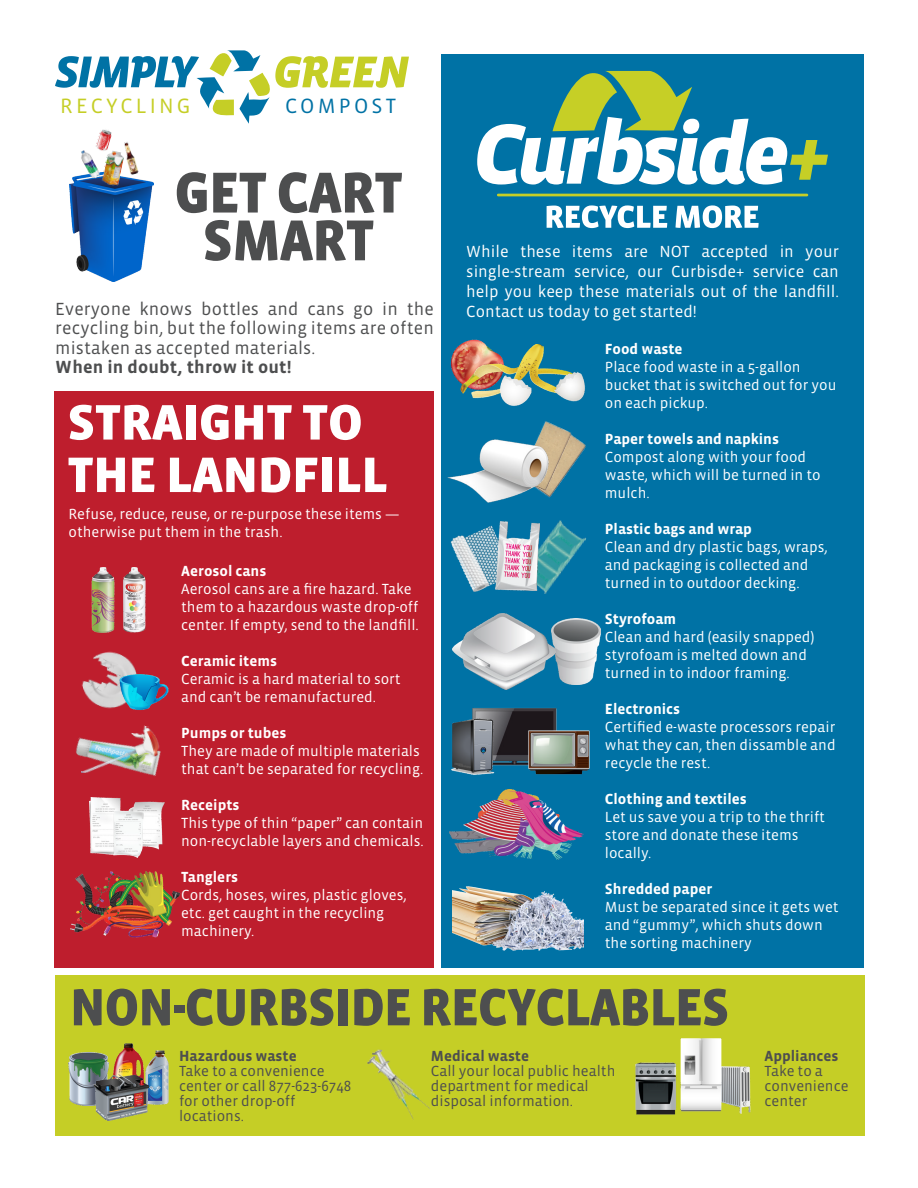
<style>
.page{position:relative;width:918px;height:1188px;background:#fff}
.page>*{position:absolute;margin:0;border:0;box-sizing:border-box;transform-origin:0 0}
.t1{font:900 58.95px/47.7px "Vista Sans OTCE";letter-spacing:-.02em;color:#4d4e4f;text-align:center;scale:.95 1}
.t2{font:900 53.7px "Vista Sans OTCE";letter-spacing:-.02em;color:#4d4e4f;scale:.95 1}
.t3{font:900 51px/52.5px "Vista Sans OTCE";letter-spacing:-.01em;color:#fff}
.t4{font:21.3px "Vista Sans OTCE";letter-spacing:.15em;color:#c5ce26}
.t5{font:21.15px "Vista Sans OTCE";letter-spacing:.15em;color:#0072a5}
.t6{font:18px/19.5px "Vista Sans OTCE";letter-spacing:.01em;color:#4d4e4f;text-align:justify}
.t7{font:700 18px "Vista Sans OTCE";letter-spacing:.01em;color:#4d4e4f}
.t8{font:16.5px/19.8px "Vista Sans OTCE";color:#fff;text-align:justify}
.t9{font:15px/18px "Vista Sans OTCE";color:#fff}
.t10{font:15px/15px "Vista Sans OTCE";color:#4d4e4f}
.t11{font:700 15px "Vista Sans OTCE";color:#fff}
.t12{font:700 15px "Vista Sans OTCE";color:#4d4e4f}
</style>
<div class="page">
<div style="left:55px;top:975px;width:810px;height:161px;background:#c5ce26"></div>
<img style="left:725px;top:1066px;width:26px;height:48px">
<img style="left:680px;top:1038px;width:45px;height:74px">
<img style="left:635px;top:1058px;width:47px;height:57px">
<img style="left:367px;top:1049px;width:64px;height:71px">
<img style="left:69px;top:1053px;width:39px;height:52px">
<img style="left:113px;top:1043px;width:31px;height:31px">
<img style="left:145px;top:1050px;width:24px;height:55px">
<img style="left:94px;top:1074px;width:54px;height:46px">
<div style="left:441px;top:54px;width:423px;height:914px;background:#0072a5"></div>
<img style="left:450px;top:339px;width:35px;height:36px">
<img style="left:454px;top:344px;width:98px;height:55px">
<img style="left:496px;top:371px;width:39px;height:35px">
<img style="left:552px;top:368px;width:33px;height:34px">
<img style="left:450px;top:790px;width:134px;height:70px">
<img style="left:518px;top:520px;width:68px;height:74px">
<img style="left:450px;top:525px;width:68px;height:67px">
<img style="left:496px;top:523px;width:43px;height:67px">
<img style="left:515px;top:708px;width:42px;height:58px">
<img style="left:451px;top:708px;width:64px;height:82px">
<img style="left:524px;top:718px;width:66px;height:57px">
<img style="left:550px;top:423px;width:36px;height:74px">
<img style="left:447px;top:421px;width:103px;height:102px">
<svg style="left:477px;top:71px;width:351px;height:114px"></svg>
<hr style="left:497px;top:194px;width:311px;height:2px;background:#c6cf26">
<svg style="left:547px;top:205px;width:120px;height:23px"></svg>
<svg style="left:676px;top:205px;width:83px;height:23px"></svg>
<img style="left:452px;top:613px;width:99px;height:76px">
<img style="left:551px;top:618px;width:49px;height:66px">
<img style="left:452px;top:886px;width:132px;height:65px">
<div style="left:54px;top:391px;width:380px;height:577px;background:#be1e2d"></div>
<img style="left:70px;top:871px;width:111px;height:67px">
<img style="left:91px;top:567px;width:55px;height:66px">
<img style="left:76px;top:737px;width:89px;height:68px">
<img style="left:81px;top:725px;width:82px;height:53px">
<img style="left:90px;top:797px;width:74px;height:60px">
<img style="left:81px;top:651px;width:54px;height:58px">
<img style="left:119px;top:669px;width:50px;height:41px">
<img style="left:69px;top:176px;width:84px;height:105px">
<img style="left:96px;top:129px;width:16px;height:21px">
<img style="left:124px;top:142px;width:16px;height:35px">
<img style="left:101px;top:150px;width:25px;height:37px">
<img style="left:77px;top:147px;width:27px;height:34px">
<svg style="left:55px;top:50px;width:354px;height:74px"></svg>
<h3 class="t4" style="left:60px;top:94px;width:132px">RECYCLING</h3>
<h3 class="t5" style="left:285px;top:94px;width:113px">COMPOST</h3>
<h1 class="t1" style="left:174px;top:168px;width:242px">GET CART<br>SMART</h1>
<p class="t6" style="left:55px;top:299px;width:380px">Everyone knows bottles and cans go in the recycling bin, but the following items are often mistaken as accepted materials.</p>
<p class="t7" style="left:55px;top:357px;width:238px">When in doubt, throw it out!</p>
<h3 class="t3" style="left:68px;top:396px;width:322px">STRAIGHT TO<br>THE LANDFILL</h3>
<p class="t9" style="left:69px;top:505px;width:333px">Refuse, reduce, reuse, or re-purpose these items — otherwise put them in the trash.</p>
<p class="t11" style="left:181px;top:563px;width:87px">Aerosol cans</p>
<p class="t9" style="left:181px;top:580px;width:239px">Aerosol cans are a fire hazard. Take them to a hazardous waste drop-off center. If empty, send to the landfill.</p>
<p class="t11" style="left:181px;top:653px;width:97px">Ceramic items</p>
<p class="t9" style="left:181px;top:670px;width:221px">Ceramic is a hard material to sort and can’t be remanufactured.</p>
<p class="t11" style="left:181px;top:725px;width:107px">Pumps or tubes</p>
<p class="t9" style="left:181px;top:742px;width:244px">They are made of multiple materials that can’t be separated for recycling.</p>
<p class="t11" style="left:181px;top:797px;width:60px">Receipts</p>
<p class="t9" style="left:181px;top:814px;width:244px">This type of thin “paper” can contain non-recyclable layers and chemicals.</p>
<p class="t11" style="left:181px;top:869px;width:59px">Tanglers</p>
<p class="t9" style="left:181px;top:886px;width:227px">Cords, hoses, wires, plastic gloves, etc. get caught in the recycling machinery.</p>
<p class="t8" style="left:466px;top:242px;width:374px">While these items are NOT accepted in your single-stream service, our Curbisde+ service can help you keep these materials out of the landfill.<br>Contact us today to get started!</p>
<p class="t11" style="left:605px;top:340px;width:79px">Food waste</p>
<p class="t9" style="left:605px;top:358px;width:233px">Place food waste in a 5-gallon bucket that is switched out for you on each pickup.</p>
<p class="t11" style="left:605px;top:430px;width:176px">Paper towels and napkins</p>
<p class="t9" style="left:605px;top:448px;width:217px">Compost along with your food waste, which will be turned in to mulch.</p>
<p class="t11" style="left:605px;top:520px;width:149px">Plastic bags and wrap</p>
<p class="t9" style="left:605px;top:538px;width:224px">Clean and dry plastic bags, wraps, and packaging is collected and turned in to outdoor decking.</p>
<p class="t11" style="left:605px;top:610px;width:73px">Styrofoam</p>
<p class="t9" style="left:605px;top:628px;width:211px">Clean and hard (easily snapped) styrofoam is melted down and turned in to indoor framing.</p>
<p class="t11" style="left:605px;top:700px;width:77px">Electronics</p>
<p class="t9" style="left:605px;top:718px;width:232px;text-align:justify">Certified e-waste processors repair what they can, then dissamble and recycle the rest.</p>
<p class="t11" style="left:605px;top:790px;width:143px">Clothing and textiles</p>
<p class="t9" style="left:605px;top:808px;width:222px">Let us save you a trip to the thrift store and donate these items locally.</p>
<p class="t11" style="left:605px;top:880px;width:109px">Shredded paper</p>
<p class="t9" style="left:605px;top:898px;width:235px">Must be separated since it gets wet and “gummy”, which shuts down the sorting machinery</p>
<h2 class="t2" style="left:70px;top:977px;width:696px">NON-CURBSIDE RECYCLABLES</h2>
<p class="t12" style="left:179px;top:1048px;width:119px">Hazardous waste</p>
<p class="t10" style="left:179px;top:1063px;width:174px">Take to a convenience center or call 877-623-6748 for other drop-off locations.</p>
<p class="t12" style="left:431px;top:1048px;width:100px">Medical waste</p>
<p class="t10" style="left:431px;top:1063px;width:186px">Call your local public health department for medical disposal information.</p>
<p class="t12" style="left:764px;top:1048px;width:76px">Appliances</p>
<p class="t10" style="left:764px;top:1063px;width:86px">Take to a convenience center</p>
</div>
